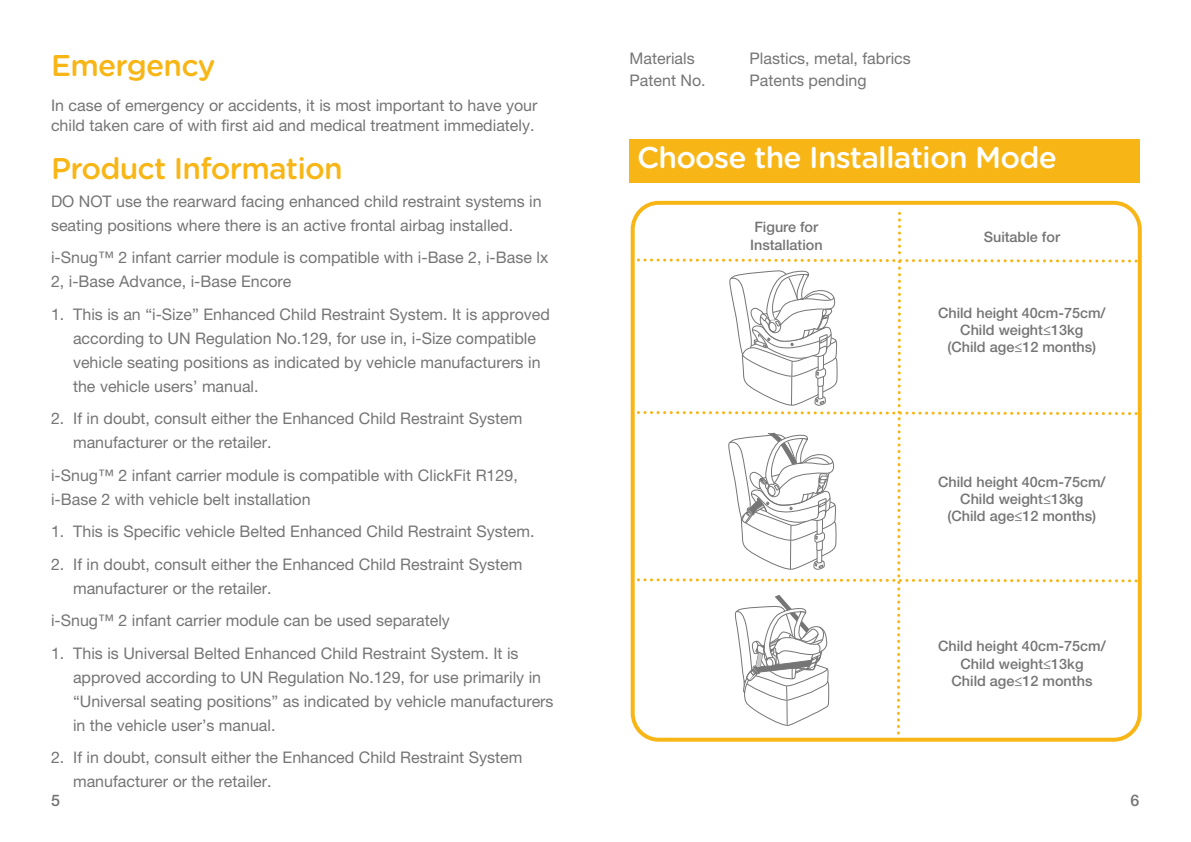
<style>
.page{position:relative;width:1191px;height:842px;background:#fff}
.page>*{position:absolute;margin:0;border:0;box-sizing:border-box;transform-origin:0 0}
.t1{font:500 30px "Gotham Rounded";letter-spacing:-.025em;color:#f8b616}
.t2{font:500 30px "Gotham Rounded";letter-spacing:-.025em;color:#fff}
.t3{font:16px/24px "Helvetica Neue LT Std";color:#767575}
.t4{font:500 16px "Helvetica Neue LT Std";color:#767575}
.t5{font:500 14.4px/17.2px "Helvetica Neue LT Std";color:#767575;text-align:center}
</style>
<div class="page">
<div style="left:630px;top:201px;width:511px;height:541px;border:4px solid #f8b616;border-radius:26px"></div>
<svg style="left:635px;top:208px;width:504px;height:534px"></svg>
<div style="left:629px;top:139px;width:511px;height:44px;background:#f8b616"></div>
<h1 class="t1" style="left:51px;top:44px;width:166px">Emergency</h1>
<p class="t3" style="left:51px;top:95px;width:488px;line-height:20px">In case of emergency or accidents, it is most important to have your child taken care of with first aid and medical treatment immediately.</p>
<h1 class="t1" style="left:51px;top:147px;width:293px">Product Information</h1>
<p class="t3" style="left:51px;top:189px;width:492px">DO NOT use the rearward facing enhanced child restraint systems in seating positions where there is an active frontal airbag installed.</p>
<p class="t3" style="left:51px;top:245px;width:499px">i-Snug™ 2 infant carrier module is compatible with i-Base 2, i-Base lx<br>2, i-Base Advance, i-Base Encore</p>
<p class="t3" style="left:73px;top:302px;width:478px;text-indent:-22px">1. This is an “i-Size” Enhanced Child Restraint System. It is approved according to UN Regulation No.129, for use in, i-Size compatible vehicle seating positions as indicated by vehicle manufacturers in the vehicle users’ manual.</p>
<p class="t3" style="left:73px;top:406px;width:451px;text-indent:-22px">2. If in doubt, consult either the Enhanced Child Restraint System manufacturer or the retailer.</p>
<p class="t3" style="left:51px;top:463px;width:468px">i-Snug™ 2 infant carrier module is compatible with ClickFit R129, i-Base 2 with vehicle belt installation</p>
<p class="t3" style="left:51px;top:519px;width:485px">1. This is Specific vehicle Belted Enhanced Child Restraint System.</p>
<p class="t3" style="left:73px;top:552px;width:451px;text-indent:-22px">2. If in doubt, consult either the Enhanced Child Restraint System manufacturer or the retailer.</p>
<p class="t3" style="left:51px;top:608px;width:400px">i-Snug™ 2 infant carrier module can be used separately</p>
<p class="t3" style="left:73px;top:641px;width:482px;text-indent:-22px">1. This is Universal Belted Enhanced Child Restraint System. It is approved according to UN Regulation No.129, for use primarily in “Universal seating positions” as indicated by vehicle manufacturers in the vehicle user’s manual.</p>
<p class="t3" style="left:73px;top:745px;width:451px;text-indent:-22px">2. If in doubt, consult either the Enhanced Child Restraint System manufacturer or the retailer.</p>
<p class="t3" style="left:629px;top:46px;width:67px">Materials</p>
<p class="t3" style="left:749px;top:46px;width:163px">Plastics, metal, fabrics</p>
<p class="t3" style="left:629px;top:68px;width:78px">Patent No.</p>
<p class="t3" style="left:749px;top:68px;width:119px">Patents pending</p>
<h1 class="t2" style="left:637px;top:136px;width:421px">Choose the Installation Mode</h1>
<p class="t5" style="left:750px;top:218px;width:74px">Figure for<br>Installation</p>
<p class="t5" style="left:983px;top:228px;width:78px">Suitable for</p>
<p class="t5" style="left:938px;top:304px;width:169px">Child height 40cm-75cm/<br>Child weight≤13kg<br>(Child age≤12 months)</p>
<p class="t5" style="left:938px;top:473px;width:169px">Child height 40cm-75cm/<br>Child weight≤13kg<br>(Child age≤12 months)</p>
<p class="t5" style="left:938px;top:637px;width:169px">Child height 40cm-75cm/<br>Child weight≤13kg<br>Child age≤12 months</p>
<p class="t4" style="left:51px;top:791px;width:10px">5</p>
<p class="t4" style="left:1130px;top:791px;width:10px">6</p>
</div>
